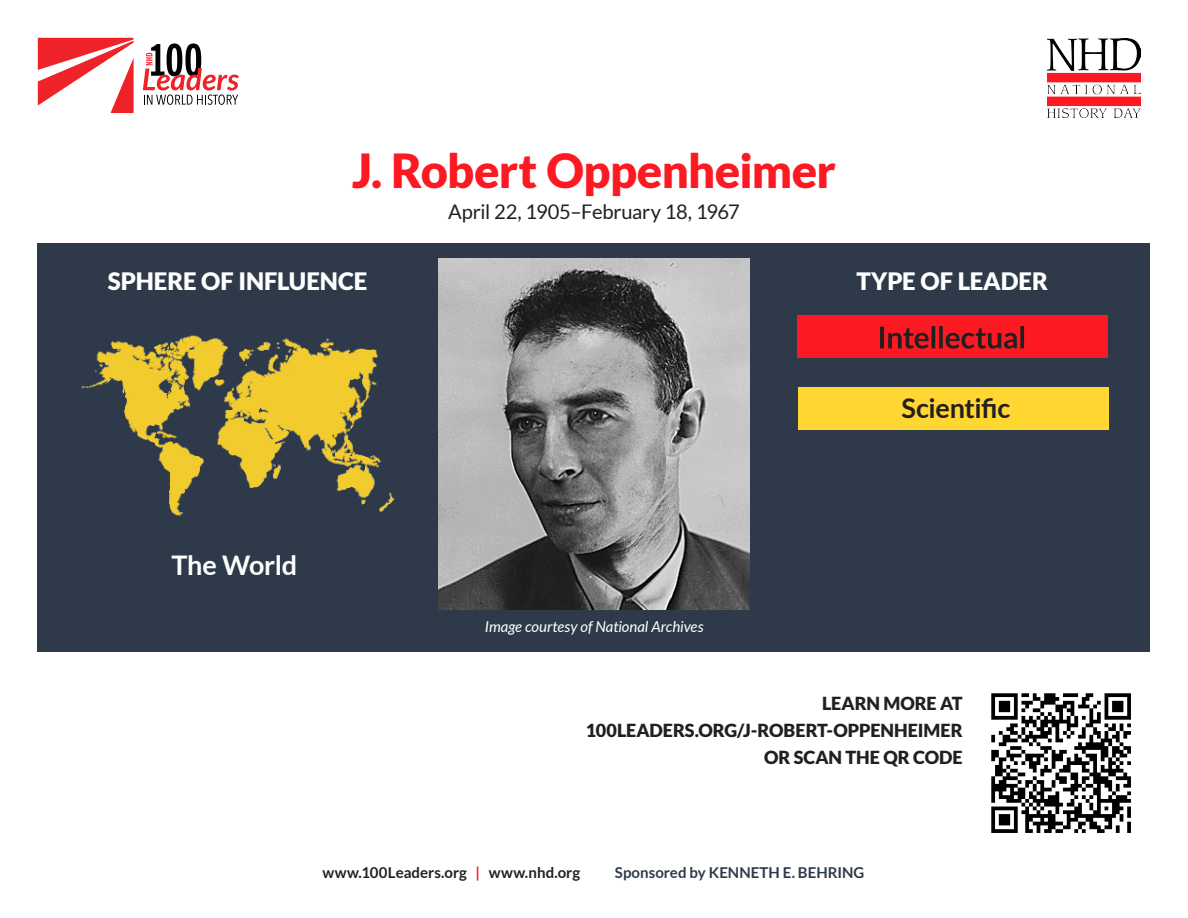
<style>
.page{position:relative;width:1188px;height:918px;background:#fff}
.page>*{position:absolute;margin:0;border:0;box-sizing:border-box;transform-origin:0 0}
.t1{font:900 46.95px "Lato";letter-spacing:-.015em;color:#fc1922}
.t2{font:700 27px "Lato";letter-spacing:-.015em;color:#231f20}
.t3{font:700 27px "Lato";letter-spacing:-.01em;color:#fff}
.t4{font:900 24px "Lato";color:#fff}
.t5{font:20.1px "Lato";letter-spacing:-.015em;color:#231f20}
.t6{font:900 18px "Lato";color:#231f20}
.t7{font:italic 15px "Lato";color:#fff}
.t8{font:700 15px "Lato";letter-spacing:.005em;color:#231f20}
.t9{font:700 15px "Lato";letter-spacing:.005em;color:#2e3a4a}
.s1{color:#fc1922}
</style>
<div class="page">
<div style="left:38px;top:243px;width:1112px;height:409px;background:#2e3a4a"></div>
<img style="left:1048px;top:39px;width:93px;height:78px">
<svg style="left:38px;top:38px;width:96px;height:75px"></svg>
<svg style="left:143px;top:43px;width:96px;height:62px"></svg>
<img style="left:81px;top:335px;width:313px;height:181px">
<img style="left:439px;top:259px;width:310px;height:351px">
<div style="left:797px;top:315px;width:310px;height:42px;background:#fc1922"></div>
<svg style="left:880px;top:326px;width:144px;height:23px"></svg>
<div style="left:798px;top:388px;width:310px;height:42px;background:#ffd632"></div>
<img style="left:991px;top:693px;width:140px;height:140px">
<p class="t1" style="left:352px;top:143px;width:485px">J. Robert Oppenheimer</p>
<p class="t5" style="left:448px;top:200px;width:293px">April 22, 1905–February 18, 1967</p>
<h3 class="t4" style="left:108px;top:267px;width:261px">SPHERE OF INFLUENCE</h3>
<h3 class="t4" style="left:856px;top:267px;width:193px">TYPE OF LEADER</h3>
<p class="t2" style="left:902px;top:393px;width:110px">Scientific</p>
<p class="t3" style="left:171px;top:549px;width:127px">The World</p>
<p class="t7" style="left:485px;top:618px;width:220px">Image courtesy of National Archives</p>
<p class="t6" style="left:822px;top:693px;width:142px">LEARN MORE AT</p>
<p class="t6" style="left:586px;top:720px;width:378px">100LEADERS.ORG/J-ROBERT-OPPENHEIMER</p>
<p class="t6" style="left:764px;top:747px;width:200px">OR SCAN THE QR CODE</p>
<p class="t8" style="left:322px;top:864px;width:259px">www.100Leaders.org <span class="s1">|</span> www.nhd.org</p>
<p class="t9" style="left:615px;top:864px;width:251px">Sponsored by KENNETH E. BEHRING</p>
</div>
